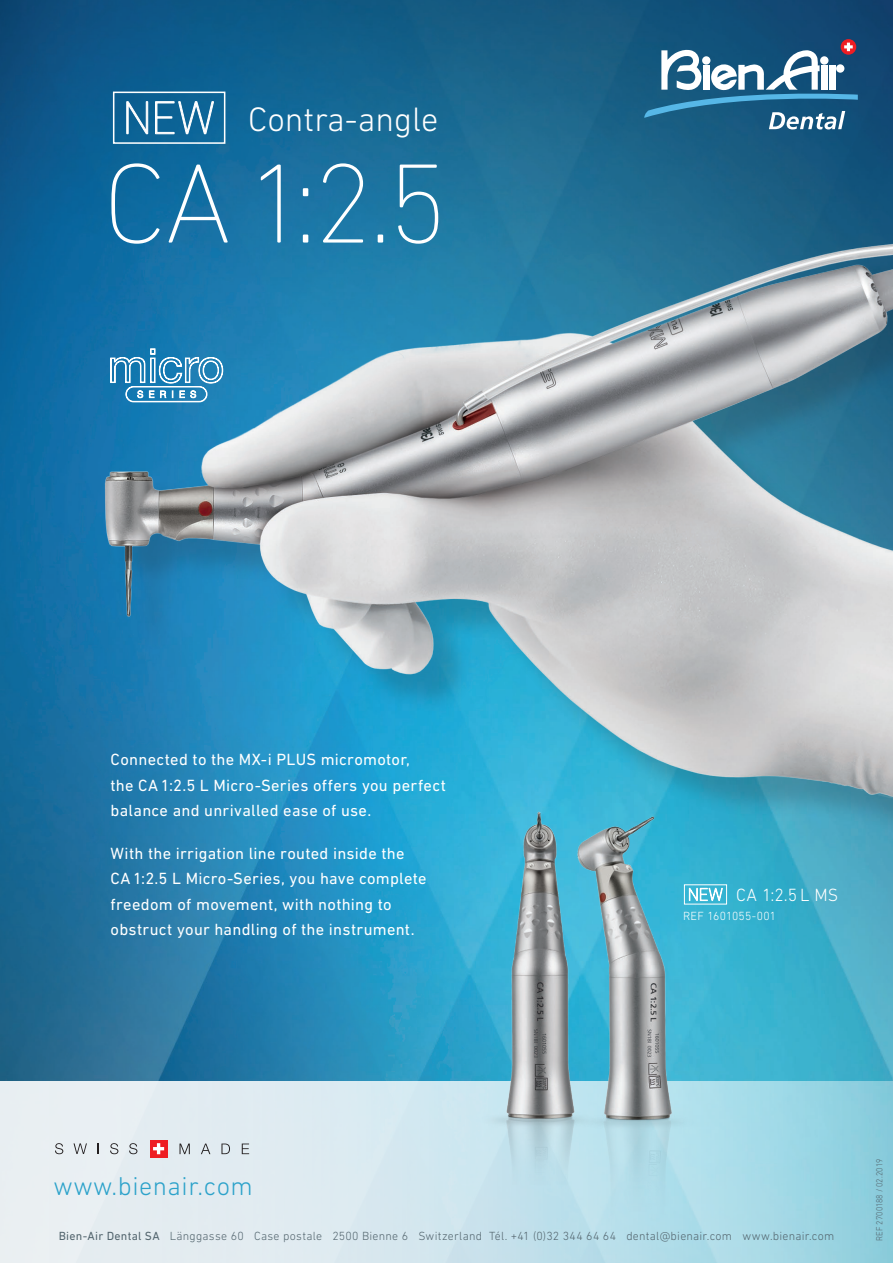
<style>
.page{position:relative;width:893px;height:1263px;background:#fff}
.page>*{position:absolute;margin:0;border:0;box-sizing:border-box;transform-origin:0 0}
.t1{font:200 114.75px "DIN Next LT Pro";color:#fff}
.t2{font:300 34.5px "DIN Next LT Pro";color:#fff}
.t3{font:300 26.25px "DIN Next LT Pro";letter-spacing:.02em;color:#2ca2ca}
.t4{font:300 18px "DIN Next LT Pro";color:#fff}
.t5{font:16.5px/25.5px "DIN Next LT Pro";letter-spacing:.015em;color:#fff}
.t6{font:300 12px "DIN Next LT Pro";letter-spacing:.02em;color:#53656e}
.t7{font:300 12px "DIN Next LT Pro";letter-spacing:.02em;color:#fff}
.t8{font:300 9px "DIN Next W1 G";letter-spacing:.01em;color:#53656e;scale:.9 1}
.s1{font-weight:400}
</style>
<div class="page">
<img style="left:0;top:0;width:893px;height:1081px">
<svg style="left:0;top:1081px;width:893px;height:182px;background:#cbe4ec"></svg>
<img style="left:10px;top:32px;width:883px;height:878px">
<div style="left:113px;top:92px;width:112px;height:52px;border:2px solid #fff"></div>
<svg style="left:126px;top:101px;width:88px;height:34px"></svg>
<img style="left:452px;top:769px;width:176px;height:461px">
<img style="left:525px;top:710px;width:198px;height:519px">
<svg style="left:55px;top:1143px;width:8px;height:11px"></svg>
<svg style="left:74px;top:1143px;width:13px;height:11px"></svg>
<svg style="left:110px;top:1143px;width:8px;height:11px"></svg>
<svg style="left:129px;top:1143px;width:8px;height:11px"></svg>
<svg style="left:180px;top:1143px;width:10px;height:11px"></svg>
<svg style="left:201px;top:1143px;width:9px;height:11px"></svg>
<svg style="left:221px;top:1143px;width:9px;height:11px"></svg>
<svg style="left:242px;top:1143px;width:7px;height:11px"></svg>
<div style="left:150px;top:1140px;width:17px;height:17px;background:#ee1d23"></div>
<svg style="left:153px;top:1143px;width:11px;height:11px"></svg>
<svg style="left:110px;top:349px;width:113px;height:53px"></svg>
<div style="left:684px;top:884px;width:43px;height:20px;border:1px solid #fff"></div>
<svg style="left:689px;top:886px;width:34px;height:16px"></svg>
<p class="t2" style="left:248px;top:99px;width:192px">Contra-angle</p>
<p class="t1" style="left:103px;top:138px;width:345px">CA 1:2.5</p>
<p class="t5" style="left:111px;top:746px;width:337px">Connected to the MX-i PLUS micromotor,<br>the CA 1:2.5 L Micro-Series offers you perfect balance and unrivalled ease of use.</p>
<p class="t5" style="left:111px;top:840px;width:318px">With the irrigation line routed inside the CA 1:2.5 L Micro-Series, you have complete freedom of movement, with nothing to obstruct your handling of the instrument.</p>
<p class="t4" style="left:736px;top:885px;width:104px">CA 1:2.5 L MS</p>
<p class="t7" style="left:683px;top:909px;width:95px">REF 1601055-001</p>
<p class="t3" style="left:54px;top:1171px;width:201px">www.bienair.com</p>
<p class="t6" style="left:59px;top:1229px;width:777px"><span class="s1">Bien-Air Dental SA</span> Länggasse 60 Case postale 2500 Bienne 6 Switzerland Tél. +41 (0)32 344 64 64 dental@bienair.com www.bienair.com</p>
<p class="t8" style="left:874px;top:1241px;width:92px;rotate:-90deg">REF 2700188 / 02.2019</p>
</div>
